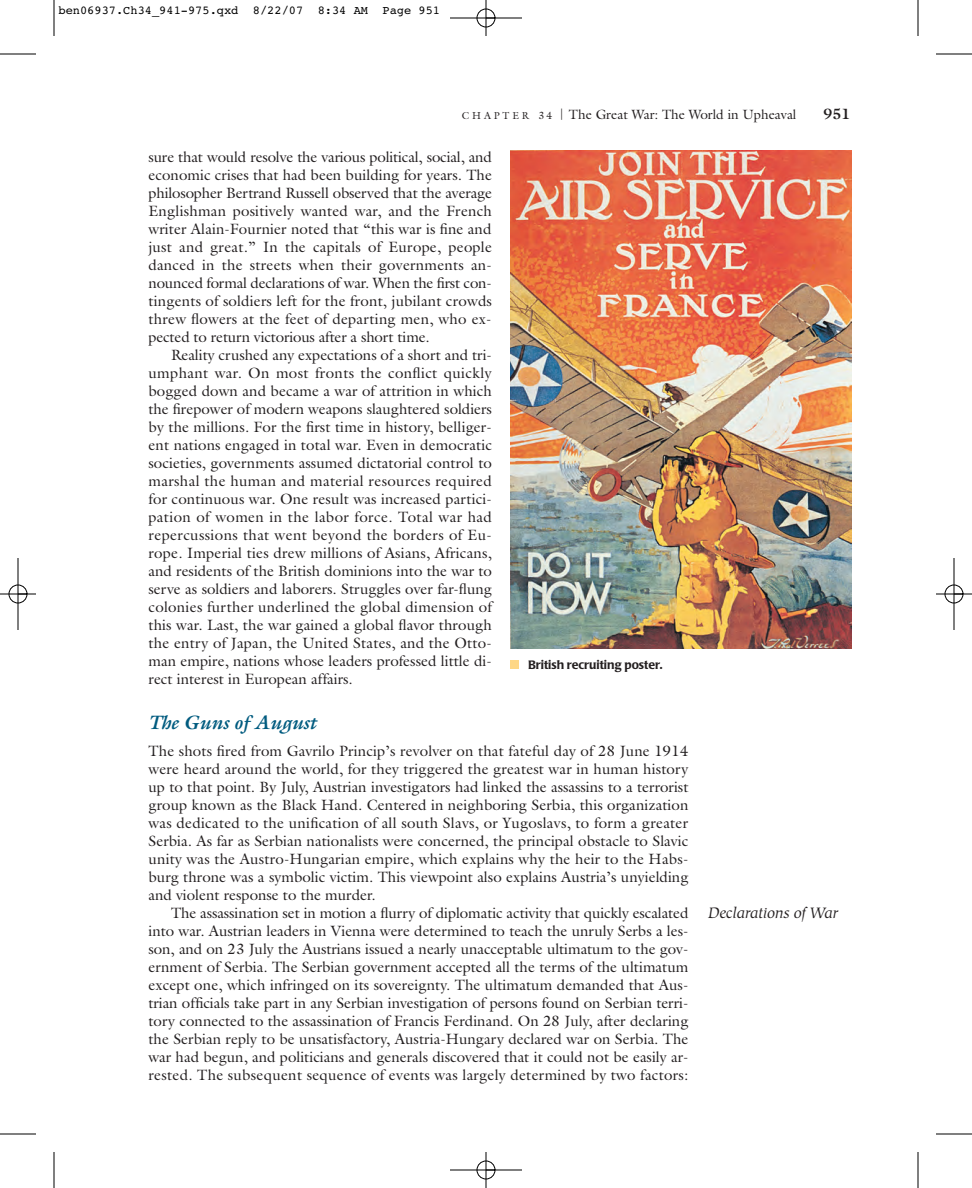
<style>
.page{position:relative;width:972px;height:1188px;background:#fff}
.page>*{position:absolute;margin:0;border:0;box-sizing:border-box;transform-origin:0 0}
.t1{font:italic 700 19.5px "Galliard";color:#005b7f}
.t2{font:15px/18px "Galliard";color:#231f20;text-align:justify}
.t3{font:italic 15px "Hiroshige";color:#231f20}
.t4{font:700 15px "Galliard";color:#231f20}
.t5{font:13.5px "Galliard";color:#231f20}
.t6{font:12px "Courier";color:#000}
.t7{font:500 12px "Poppl Laudatio";color:#231f20}
.s1{font-size:10.2px}
.s2{font-size:10.5px}
.s3{font-size:11.25px}
</style>
<div class="page">
<img style="left:510px;top:151px;width:342px;height:498px">
<div style="left:510px;top:660px;width:9px;height:9px;background:#fed786"></div>
<hr style="left:54px;top:0;width:1px;height:36px;background:#000">
<hr style="left:0;top:54px;width:36px;height:1px;background:#000">
<hr style="left:918px;top:0;width:1px;height:36px;background:#000">
<hr style="left:936px;top:54px;width:36px;height:1px;background:#000">
<hr style="left:54px;top:1152px;width:1px;height:36px;background:#000">
<hr style="left:0;top:1134px;width:36px;height:1px;background:#000">
<hr style="left:918px;top:1152px;width:1px;height:36px;background:#000">
<hr style="left:936px;top:1134px;width:36px;height:1px;background:#000">
<hr style="left:450px;top:18px;width:72px;height:1px;background:#000">
<hr style="left:450px;top:1170px;width:72px;height:1px;background:#000">
<hr style="left:18px;top:558px;width:1px;height:72px;background:#000">
<hr style="left:954px;top:558px;width:1px;height:72px;background:#000">
<hr style="left:486px;top:0;width:1px;height:36px;background:#000">
<hr style="left:486px;top:1152px;width:1px;height:36px;background:#000">
<hr style="left:0;top:594px;width:36px;height:1px;background:#000">
<hr style="left:936px;top:594px;width:36px;height:1px;background:#000">
<div style="left:477px;top:9px;width:18px;height:18px;border:1px solid #000;border-radius:50%"></div>
<div style="left:477px;top:1161px;width:18px;height:18px;border:1px solid #000;border-radius:50%"></div>
<div style="left:9px;top:585px;width:18px;height:18px;border:1px solid #000;border-radius:50%"></div>
<div style="left:945px;top:585px;width:18px;height:18px;border:1px solid #000;border-radius:50%"></div>
<p class="t6" style="left:58px;top:6px;width:383px">ben06937.Ch34_941-975.qxd 8/22/07 8:34 AM Page 951</p>
<p class="t5" style="left:462px;top:109px;width:336px"><span class="s1">C H A P T E R</span> <span class="s2">3 4</span> <span class="s3">|</span> The Great War: The World in Upheaval</p>
<p class="t4" style="left:824px;top:108px;width:28px">951</p>
<p class="t2" style="left:149px;top:149px;width:345px">sure that would resolve the various political, social, and economic crises that had been building for years. The philosopher Bertrand Russell observed that the average Englishman positively wanted war, and the French writer Alain-Fournier noted that “this war is fine and just and great.” In the capitals of Europe, people danced in the streets when their governments an&shy;nounced formal declarations of war. When the first con&shy;tingents of soldiers left for the front, jubilant crowds threw flowers at the feet of departing men, who ex&shy;pected to return victorious after a short time.</p>
<p class="t2" style="left:149px;top:347px;width:345px;text-indent:22px">Reality crushed any expectations of a short and tri&shy;umphant war. On most fronts the conflict quickly bogged down and became a war of attrition in which the firepower of modern weapons slaughtered soldiers by the millions. For the first time in history, belliger&shy;ent nations engaged in total war. Even in democratic societies, governments assumed dictatorial control to marshal the human and material resources required for continuous war. One result was increased partici&shy;pation of women in the labor force. Total war had repercussions that went beyond the borders of Eu&shy;rope. Imperial ties drew millions of Asians, Africans, and residents of the British dominions into the war to serve as soldiers and laborers. Struggles over far-flung colonies further underlined the global dimension of this war. Last, the war gained a global flavor through the entry of Japan, the United States, and the Otto&shy;man empire, nations whose leaders professed little di&shy;rect interest in European affairs.</p>
<h1 class="t1" style="left:148px;top:715px;width:169px">The Guns of August</h1>
<p class="t2" style="left:148px;top:744px;width:542px">The shots fired from Gavrilo Princip’s revolver on that fateful day of 28 June 1914 were heard around the world, for they triggered the greatest war in human history up to that point. By July, Austrian investigators had linked the assassins to a terrorist group known as the Black Hand. Centered in neighboring Serbia, this organization was dedicated to the unification of all south Slavs, or Yugoslavs, to form a greater Serbia. As far as Serbian nationalists were concerned, the principal obstacle to Slavic unity was the Austro-Hungarian empire, which explains why the heir to the Habs&shy;burg throne was a symbolic victim. This viewpoint also explains Austria’s unyielding and violent response to the murder.</p>
<p class="t2" style="left:148px;top:906px;width:542px;text-indent:22px">The assassination set in motion a flurry of diplomatic activity that quickly escalated into war. Austrian leaders in Vienna were determined to teach the unruly Serbs a les&shy;son, and on 23 July the Austrians issued a nearly unacceptable ultimatum to the gov&shy;ernment of Serbia. The Serbian government accepted all the terms of the ultimatum except one, which infringed on its sovereignty. The ultimatum demanded that Aus&shy;trian officials take part in any Serbian investigation of persons found on Serbian terri&shy;tory connected to the assassination of Francis Ferdinand. On 28 July, after declaring the Serbian reply to be unsatisfactory, Austria-Hungary declared war on Serbia. The war had begun, and politicians and generals discovered that it could not be easily ar&shy;rested. The subsequent sequence of events was largely determined by two factors:</p>
<p class="t7" style="left:528px;top:660px;width:136px">British recruiting poster.</p>
<p class="t3" style="left:708px;top:907px;width:132px">Declarations of War</p>
</div>
